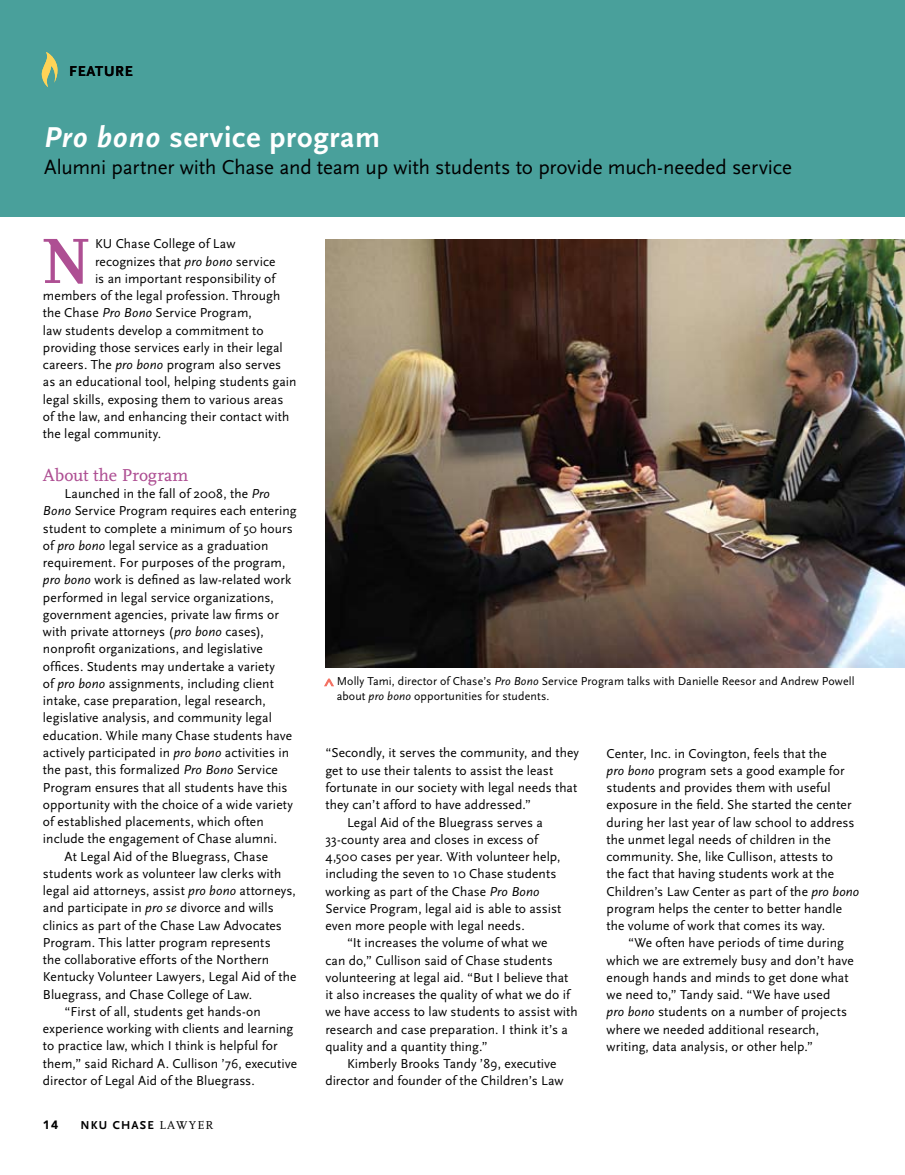
<style>
.page{position:relative;width:905px;height:1175px;background:#fff}
.page>*{position:absolute;margin:0;border:0;box-sizing:border-box;transform-origin:0 0}
.t1{font:700 30px "AD Scala Sans";letter-spacing:.025em;color:#fff}
.t2{font:21px "AD Scala Sans Tab Romein";letter-spacing:-.01em;color:#000}
.t3{font:18px "AD Scala Romein";color:#ae4f93}
.t4{font:700 15px "AD Scala Sans Tab";letter-spacing:.05em;color:#000}
.t5{font:13.5px/17.2px "AD Scala Sans Romein";letter-spacing:.005em;color:#000}
.t6{font:12px/14.4px "AD Scala Sans Romein";letter-spacing:.01em;color:#000}
.t7{font:700 12px "AD Scala Sans";letter-spacing:.1em;color:#000}
.t8{font:900 12px "Avenir";color:#000}
.s1{font-style:italic}
.s2{font-family:"AD Scala Sans";font-style:italic}
.s3{font-family:"AD Scala Caps Romein";font-weight:400}
</style>
<div class="page">
<div style="left:0;top:0;width:904px;height:216px;background:#49a09b"></div>
<svg style="left:42px;top:52px;width:16px;height:35px"></svg>
<svg style="left:44px;top:239px;width:44px;height:45px"></svg>
<svg style="left:324px;top:678px;width:10px;height:8px"></svg>
<img style="left:325px;top:239px;width:579px;height:428px">
<p class="t4" style="left:69px;top:63px;width:65px">FEATURE</p>
<h1 class="t1" style="left:44px;top:121px;width:337px"><span class="s1">Pro bono</span> service program</h1>
<h2 class="t2" style="left:44px;top:155px;width:749px">Alumni partner with Chase and team up with students to provide much-needed service</h2>
<p class="t5" style="left:95px;top:235px;width:142px">KU Chase College of Law</p>
<p class="t5" style="left:95px;top:253px;width:182px">recognizes that <span class="s2">pro bono</span> service</p>
<p class="t5" style="left:95px;top:270px;width:182px">is an important responsibility of</p>
<p class="t5" style="left:43px;top:287px;width:239px">members of the legal profession. Through</p>
<p class="t5" style="left:43px;top:304px;width:210px">the Chase <span class="s2">Pro Bono</span> Service Program,</p>
<p class="t5" style="left:43px;top:322px;width:222px">law students develop a commitment to</p>
<p class="t5" style="left:43px;top:339px;width:241px">providing those services early in their legal</p>
<p class="t5" style="left:43px;top:356px;width:240px">careers. The <span class="s2">pro bono</span> program also serves</p>
<p class="t5" style="left:43px;top:373px;width:255px">as an educational tool, helping students gain</p>
<p class="t5" style="left:43px;top:391px;width:242px">legal skills, exposing them to various areas</p>
<p class="t5" style="left:43px;top:408px;width:248px">of the law, and enhancing their contact with</p>
<p class="t5" style="left:43px;top:425px;width:120px">the legal community.</p>
<h3 class="t3" style="left:43px;top:465px;width:147px">About the Program</h3>
<p class="t5" style="left:65px;top:485px;width:207px">Launched in the fall of 2008, the <span class="s2">Pro</span></p>
<p class="t5" style="left:43px;top:502px;width:255px"><span class="s2">Bono</span> Service Program requires each entering</p>
<p class="t5" style="left:43px;top:520px;width:251px">student to complete a minimum of 50 hours</p>
<p class="t5" style="left:43px;top:537px;width:227px">of <span class="s2">pro bono</span> legal service as a graduation</p>
<p class="t5" style="left:43px;top:554px;width:244px">requirement. For purposes of the program,</p>
<p class="t5" style="left:43px;top:571px;width:250px"><span class="s2">pro bono</span> work is defined as law-related work</p>
<p class="t5" style="left:43px;top:589px;width:232px">performed in legal service organizations,</p>
<p class="t5" style="left:43px;top:606px;width:237px">government agencies, private law firms or</p>
<p class="t5" style="left:43px;top:623px;width:222px">with private attorneys (<span class="s2">pro bono</span> cases),</p>
<p class="t5" style="left:43px;top:640px;width:221px">nonprofit organizations, and legislative</p>
<p class="t5" style="left:43px;top:658px;width:233px">offices. Students may undertake a variety</p>
<p class="t5" style="left:43px;top:675px;width:232px">of <span class="s2">pro bono</span> assignments, including client</p>
<p class="t5" style="left:43px;top:692px;width:224px">intake, case preparation, legal research,</p>
<p class="t5" style="left:43px;top:709px;width:230px">legislative analysis, and community legal</p>
<p class="t5" style="left:43px;top:727px;width:251px">education. While many Chase students have</p>
<p class="t5" style="left:43px;top:744px;width:247px">actively participated in <span class="s2">pro bono</span> activities in</p>
<p class="t5" style="left:43px;top:761px;width:236px">the past, this formalized <span class="s2">Pro Bono</span> Service</p>
<p class="t5" style="left:43px;top:778px;width:246px">Program ensures that all students have this</p>
<p class="t5" style="left:43px;top:796px;width:252px">opportunity with the choice of a wide variety</p>
<p class="t5" style="left:43px;top:813px;width:222px">of established placements, which often</p>
<p class="t5" style="left:43px;top:830px;width:236px">include the engagement of Chase alumni.</p>
<p class="t5" style="left:65px;top:847px;width:205px">At Legal Aid of the Bluegrass, Chase</p>
<p class="t5" style="left:43px;top:865px;width:240px">students work as volunteer law clerks with</p>
<p class="t5" style="left:43px;top:882px;width:254px">legal aid attorneys, assist <span class="s2">pro bono</span> attorneys,</p>
<p class="t5" style="left:43px;top:899px;width:232px">and participate in <span class="s2">pro se</span> divorce and wills</p>
<p class="t5" style="left:43px;top:916px;width:240px">clinics as part of the Chase Law Advocates</p>
<p class="t5" style="left:43px;top:934px;width:229px">Program. This latter program represents</p>
<p class="t5" style="left:43px;top:951px;width:228px">the collaborative efforts of the Northern</p>
<p class="t5" style="left:43px;top:968px;width:255px">Kentucky Volunteer Lawyers, Legal Aid of the</p>
<p class="t5" style="left:43px;top:985px;width:211px">Bluegrass, and Chase College of Law.</p>
<p class="t5" style="left:65px;top:1003px;width:198px">“First of all, students get hands-on</p>
<p class="t5" style="left:43px;top:1020px;width:252px">experience working with clients and learning</p>
<p class="t5" style="left:43px;top:1037px;width:236px">to practice law, which I think is helpful for</p>
<p class="t5" style="left:43px;top:1054px;width:256px">them,” said Richard A. Cullison ’76, executive</p>
<p class="t5" style="left:43px;top:1072px;width:213px">director of Legal Aid of the Bluegrass.</p>
<p class="t8" style="left:43px;top:1117px;width:17px">14</p>
<p class="t7" style="left:80px;top:1118px;width:134px">NKU CHASE <span class="s3">LAWYER</span></p>
<p class="t6" style="left:337px;top:674px;width:519px">Molly Tami, director of Chase’s <span class="s2">Pro Bono</span> Service Program talks with Danielle Reesor and Andrew Powell about <span class="s2">pro bono</span> opportunities for students.</p>
<p class="t5" style="left:325px;top:744px;width:255px">“Secondly, it serves the community, and they</p>
<p class="t5" style="left:325px;top:762px;width:229px">get to use their talents to assist the least</p>
<p class="t5" style="left:325px;top:779px;width:253px">fortunate in our society with legal needs that</p>
<p class="t5" style="left:325px;top:796px;width:207px">they can’t afford to have addressed.”</p>
<p class="t5" style="left:347px;top:813px;width:197px">Legal Aid of the Bluegrass serves a</p>
<p class="t5" style="left:325px;top:831px;width:214px">33-county area and closes in excess of</p>
<p class="t5" style="left:325px;top:848px;width:237px">4,500 cases per year. With volunteer help,</p>
<p class="t5" style="left:325px;top:865px;width:232px">including the seven to 10 Chase students</p>
<p class="t5" style="left:325px;top:882px;width:216px">working as part of the Chase <span class="s2">Pro Bono</span></p>
<p class="t5" style="left:325px;top:900px;width:237px">Service Program, legal aid is able to assist</p>
<p class="t5" style="left:325px;top:917px;width:201px">even more people with legal needs.</p>
<p class="t5" style="left:347px;top:934px;width:202px">“It increases the volume of what we</p>
<p class="t5" style="left:325px;top:951px;width:229px">can do,” Cullison said of Chase students</p>
<p class="t5" style="left:325px;top:969px;width:244px">volunteering at legal aid. “But I believe that</p>
<p class="t5" style="left:325px;top:986px;width:246px">it also increases the quality of what we do if</p>
<p class="t5" style="left:325px;top:1003px;width:254px">we have access to law students to assist with</p>
<p class="t5" style="left:325px;top:1020px;width:244px">research and case preparation. I think it’s a</p>
<p class="t5" style="left:325px;top:1038px;width:164px">quality and a quantity thing.”</p>
<p class="t5" style="left:347px;top:1055px;width:211px">Kimberly Brooks Tandy ’89, executive</p>
<p class="t5" style="left:325px;top:1072px;width:240px">director and founder of the Children’s Law</p>
<p class="t5" style="left:606px;top:744px;width:254px">Center, Inc. in Covington, feels that the<br><span class="s2">pro bono</span> program sets a good example for students and provides them with useful exposure in the field. She started the center during her last year of law school to address the unmet legal needs of children in the community. She, like Cullison, attests to<br>the fact that having students work at the Children’s Law Center as part of the <span class="s2">pro bono </span>program helps the center to better handle the volume of work that comes its way.</p>
<p class="t5" style="left:606px;top:934px;width:249px;text-indent:22px">“We often have periods of time during which we are extremely busy and don’t have enough hands and minds to get done what we need to,” Tandy said. “We have used<br><span class="s2">pro bono</span> students on a number of projects where we needed additional research, writing, data analysis, or other help.”</p>
</div>
